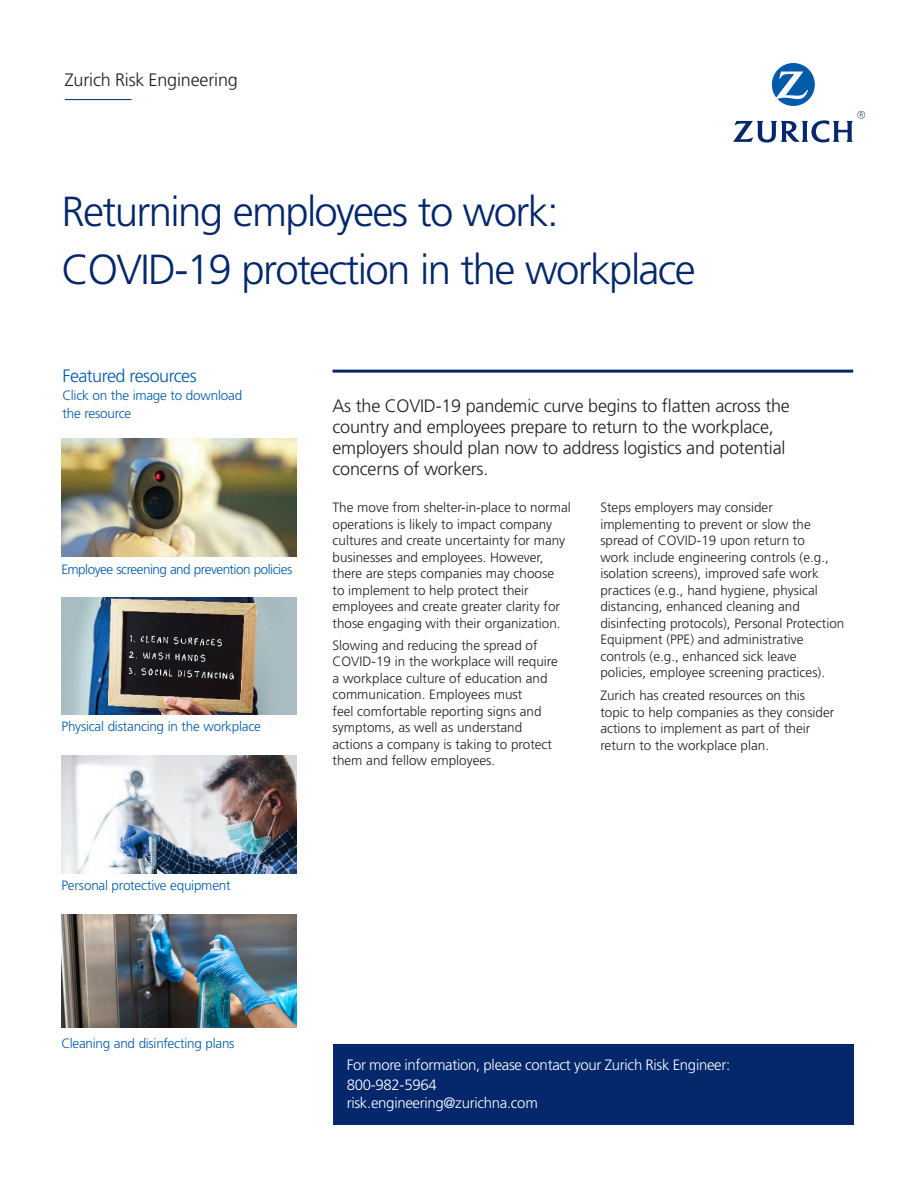
<style>
.page{position:relative;width:918px;height:1188px;background:#fff}
.page>*{position:absolute;margin:0;border:0;box-sizing:border-box;transform-origin:0 0}
.H2_Black{font:300 42px "Frutiger LT Std";letter-spacing:-.04em;color:#04286b}
.Body_Copy__2{font:300 18px/21px "Frutiger LT Std";letter-spacing:-.015em;color:#231f20}
._10_12_Frutiger_Ligh{font:300 18px "Frutiger LT Std";letter-spacing:-.01em;color:#231f20}
._12_14_Frutiger_Ligh{font:300 18px "Frutiger LT Std";letter-spacing:-.035em;color:#015aaa}
.Doc_reference_legal{font:300 15px "Frutiger LT Std";letter-spacing:-.02em;color:#fff}
.Body_Copy__2-2{font:300 13.5px/16.5px "Frutiger LT Std";color:#231f20}
.H2_Black-2{font:300 13.5px/18px "Frutiger LT Std";letter-spacing:-.02em;color:#015aaa}
.H2_Black-3{font:300 13.5px "Frutiger LT Std";letter-spacing:-.04em;color:#015aaa}
</style>
<div class="page">
<hr style="left:333px;top:370px;width:520px;height:3px;background:#04286b">
<hr style="left:65px;top:99px;width:67px;height:1px;background:#04286b">
<img style="left:61px;top:439px;width:236px;height:117px">
<img style="left:61px;top:597px;width:236px;height:118px">
<img style="left:61px;top:756px;width:236px;height:117px">
<img style="left:61px;top:914px;width:236px;height:114px">
<div style="left:333px;top:1044px;width:520px;height:80px;background:#04286b"></div>
<svg style="left:733px;top:63px;width:132px;height:80px"></svg>
<p class="_10_12_Frutiger_Ligh" style="left:65px;top:69px;width:175px">Zurich Risk Engineering</p>
<p class="H2_Black" style="left:62px;top:187px;width:499px">Returning employees to work:</p>
<p class="H2_Black" style="left:62px;top:246px;width:636px">COVID-19 protection in the workplace</p>
<p class="_12_14_Frutiger_Ligh" style="left:63px;top:366px;width:136px">Featured resources</p>
<p class="H2_Black-2" style="left:63px;top:387px;width:181px">Click on the image to download the resource</p>
<p class="H2_Black-3" style="left:61px;top:561px;width:232px">Employee screening and prevention policies</p>
<p class="H2_Black-2" style="left:61px;top:718px;width:201px">Physical distancing in the workplace</p>
<p class="Body_Copy__2" style="left:333px;top:395px;width:459px">As the COVID-19 pandemic curve begins to flatten across the country and employees prepare to return to the workplace, employers should plan now to address logistics and potential concerns of workers.</p>
<p class="Body_Copy__2-2" style="left:333px;top:499px;width:240px">The move from shelter-in-place to normal operations is likely to impact company cultures and create uncertainty for many businesses and employees. However, there are steps companies may choose<br>to implement to help protect their employees and create greater clarity for those engaging with their organization.</p>
<p class="Body_Copy__2-2" style="left:333px;top:637px;width:227px">Slowing and reducing the spread of COVID-19 in the workplace will require a workplace culture of education and communication. Employees must<br>feel comfortable reporting signs and symptoms, as well as understand actions a company is taking to protect them and fellow employees.</p>
<p class="Body_Copy__2-2" style="left:600px;top:499px;width:246px">Steps employers may consider implementing to prevent or slow the spread of COVID-19 upon return to<br>work include engineering controls (e.g., isolation screens), improved safe work practices (e.g., hand hygiene, physical distancing, enhanced cleaning and disinfecting protocols), Personal Protection Equipment (PPE) and administrative controls (e.g., enhanced sick leave policies, employee screening practices).</p>
<p class="Body_Copy__2-2" style="left:600px;top:688px;width:236px">Zurich has created resources on this topic to help companies as they consider actions to implement as part of their return to the workplace plan.</p>
<p class="H2_Black-2" style="left:61px;top:877px;width:171px">Personal protective equipment</p>
<p class="H2_Black-2" style="left:61px;top:1034px;width:175px">Cleaning and disinfecting plans</p>
<p class="Doc_reference_legal" style="left:347px;top:1057px;width:385px">For more information, please contact your Zurich Risk Engineer:</p>
<p class="Doc_reference_legal" style="left:347px;top:1076px;width:92px">800-982-5964</p>
<p class="Doc_reference_legal" style="left:347px;top:1094px;width:193px">risk.engineering@zurichna.com</p>
</div>
